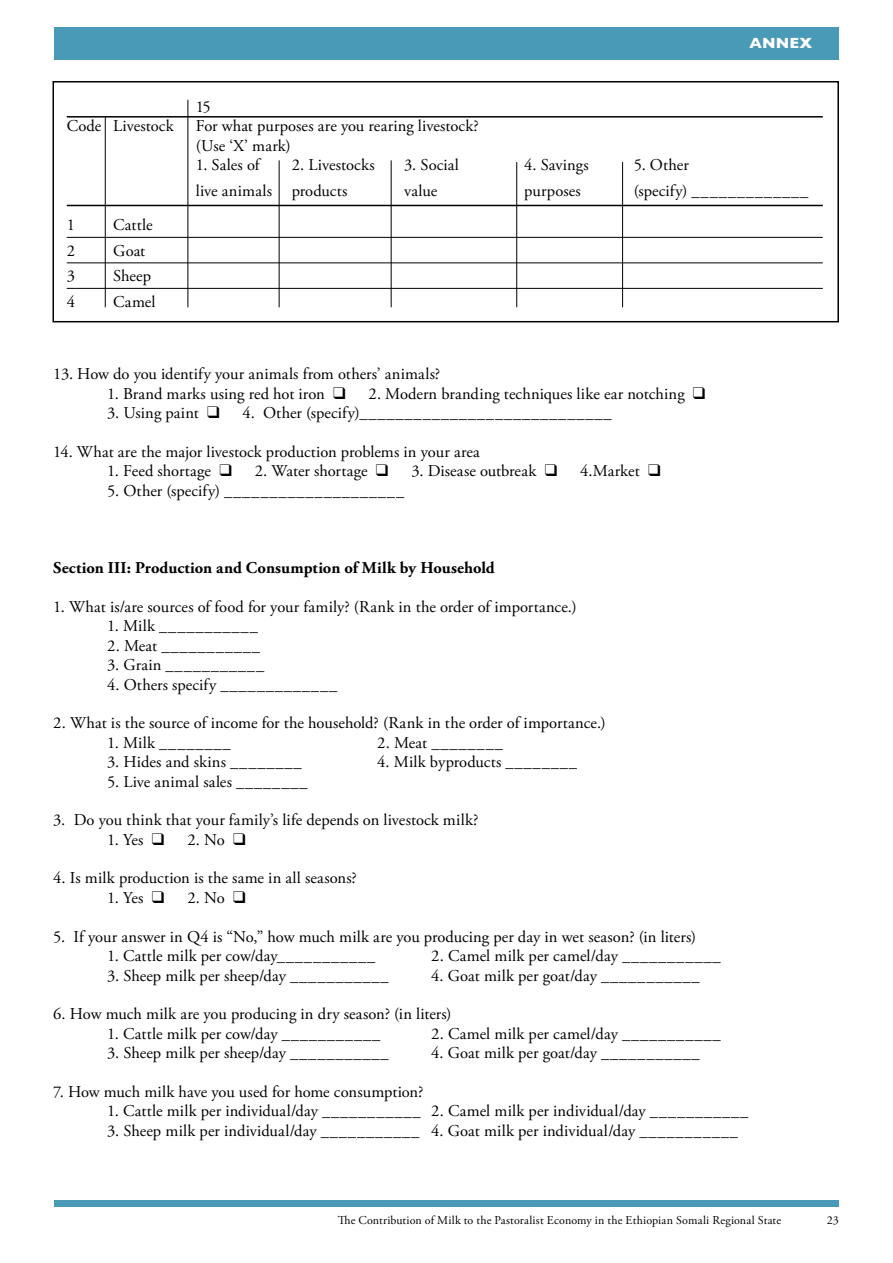
<style>
.page{position:relative;width:893px;height:1263px;background:#fff}
.page>*{position:absolute;margin:0;border:0;box-sizing:border-box;transform-origin:0 0}
.body_copy{font:16.5px "Adobe Garamond Pro";letter-spacing:.005em;color:#000}
.body_copy-2{font:700 16.5px "Adobe Garamond Pro";color:#000}
.subhead{font:700 15px "Gill Sans";letter-spacing:.005em;color:#fff}
.t1{font:12px "Adobe Garamond Pro";letter-spacing:.015em;color:#000}
</style>
<div class="page">
<div style="left:54px;top:1201px;width:785px;height:6px;background:#489ab6"></div>
<div style="left:52px;top:81px;width:787px;height:241px;border:2px solid #000"></div>
<div style="left:54px;top:27px;width:785px;height:32px;background:#489ab6"></div>
<hr style="left:67px;top:116px;width:756px;height:2px;background:#000">
<hr style="left:67px;top:205px;width:756px;height:1px;background:#000">
<hr style="left:67px;top:237px;width:756px;height:1px;background:#000">
<hr style="left:67px;top:262px;width:756px;height:1px;background:#000">
<hr style="left:67px;top:288px;width:756px;height:1px;background:#000">
<hr style="left:105px;top:117px;width:1px;height:190px;background:#000">
<hr style="left:279px;top:160px;width:1px;height:147px;background:#000">
<hr style="left:391px;top:160px;width:1px;height:147px;background:#000">
<hr style="left:188px;top:100px;width:1px;height:207px;background:#000">
<hr style="left:516px;top:162px;width:1px;height:145px;background:#000">
<hr style="left:622px;top:162px;width:1px;height:145px;background:#000">
<p class="body_copy" style="left:196px;top:97px;width:17px">15</p>
<p class="subhead" style="left:749px;top:34px;width:64px">ANNEX</p>
<p class="body_copy" style="left:67px;top:116px;width:108px">Code Livestock</p>
<p class="body_copy" style="left:196px;top:116px;width:285px">For what purposes are you rearing livestock?</p>
<p class="body_copy" style="left:196px;top:136px;width:97px">(Use ‘X’ mark)</p>
<p class="body_copy" style="left:196px;top:155px;width:65px">1. Sales of</p>
<p class="body_copy" style="left:292px;top:155px;width:84px">2. Livestocks</p>
<p class="body_copy" style="left:404px;top:155px;width:56px">3. Social</p>
<p class="body_copy" style="left:524px;top:155px;width:66px">4. Savings</p>
<p class="body_copy" style="left:634px;top:155px;width:57px">5. Other</p>
<p class="body_copy" style="left:196px;top:181px;width:153px">live animals products</p>
<p class="body_copy" style="left:404px;top:181px;width:35px">value</p>
<p class="body_copy" style="left:524px;top:181px;width:58px">purposes</p>
<p class="body_copy" style="left:634px;top:181px;width:176px">(specify) _____________</p>
<p class="body_copy" style="left:67px;top:215px;width:10px">1</p>
<p class="body_copy" style="left:113px;top:215px;width:41px">Cattle</p>
<p class="body_copy" style="left:67px;top:241px;width:10px">2</p>
<p class="body_copy" style="left:113px;top:241px;width:34px">Goat</p>
<p class="body_copy" style="left:67px;top:266px;width:10px">3</p>
<p class="body_copy" style="left:113px;top:266px;width:39px">Sheep</p>
<p class="body_copy" style="left:67px;top:292px;width:10px">4</p>
<p class="body_copy" style="left:113px;top:292px;width:44px">Camel</p>
<p class="body_copy" style="left:53px;top:364px;width:388px">13. How do you identify your animals from others’ animals?</p>
<p class="body_copy" style="left:107px;top:383px;width:240px">1. Brand marks using red hot iron ❑</p>
<p class="body_copy" style="left:368px;top:383px;width:338px">2. Modern branding techniques like ear notching ❑</p>
<p class="body_copy" style="left:107px;top:403px;width:114px">3. Using paint ❑</p>
<p class="body_copy" style="left:242px;top:403px;width:371px">4. Other (specify)____________________________</p>
<p class="body_copy" style="left:53px;top:441px;width:428px">14. What are the major livestock production problems in your area</p>
<p class="body_copy" style="left:107px;top:461px;width:126px">1. Feed shortage ❑</p>
<p class="body_copy" style="left:255px;top:461px;width:135px">2. Water shortage ❑</p>
<p class="body_copy" style="left:411px;top:461px;width:147px">3. Disease outbreak ❑</p>
<p class="body_copy" style="left:580px;top:461px;width:82px">4.Market ❑</p>
<p class="body_copy" style="left:107px;top:480px;width:298px">5. Other (specify) ____________________</p>
<p class="body_copy-2" style="left:53px;top:558px;width:443px">Section III: Production and Consumption of Milk by Household</p>
<p class="body_copy" style="left:53px;top:596px;width:525px">1. What is/are sources of food for your family? (Rank in the order of importance.)</p>
<p class="body_copy" style="left:107px;top:616px;width:152px">1. Milk ___________</p>
<p class="body_copy" style="left:107px;top:635px;width:154px">2. Meat ___________</p>
<p class="body_copy" style="left:107px;top:655px;width:159px">3. Grain ___________</p>
<p class="body_copy" style="left:107px;top:674px;width:232px">4. Others specify _____________</p>
<p class="body_copy" style="left:53px;top:713px;width:554px">2. What is the source of income for the household? (Rank in the order of importance.)</p>
<p class="body_copy" style="left:107px;top:732px;width:125px">1. Milk ________</p>
<p class="body_copy" style="left:377px;top:732px;width:127px">2. Meat ________</p>
<p class="body_copy" style="left:107px;top:752px;width:196px">3. Hides and skins ________</p>
<p class="body_copy" style="left:377px;top:752px;width:201px">4. Milk byproducts ________</p>
<p class="body_copy" style="left:107px;top:771px;width:202px">5. Live animal sales ________</p>
<p class="body_copy" style="left:53px;top:810px;width:427px">3. Do you think that your family’s life depends on livestock milk?</p>
<p class="body_copy" style="left:107px;top:830px;width:59px">1. Yes ❑</p>
<p class="body_copy" style="left:187px;top:830px;width:60px">2. No ❑</p>
<p class="body_copy" style="left:53px;top:868px;width:305px">4. Is milk production is the same in all seasons?</p>
<p class="body_copy" style="left:107px;top:888px;width:59px">1. Yes ❑</p>
<p class="body_copy" style="left:187px;top:888px;width:60px">2. No ❑</p>
<p class="body_copy" style="left:53px;top:926px;width:644px">5. If your answer in Q4 is “No,” how much milk are you producing per day in wet season? (in liters)</p>
<p class="body_copy" style="left:107px;top:946px;width:270px">1. Cattle milk per cow/day___________</p>
<p class="body_copy" style="left:431px;top:946px;width:291px">2. Camel milk per camel/day ___________</p>
<p class="body_copy" style="left:107px;top:965px;width:283px">3. Sheep milk per sheep/day ___________</p>
<p class="body_copy" style="left:431px;top:965px;width:270px">4. Goat milk per goat/day ___________</p>
<p class="body_copy" style="left:53px;top:1004px;width:400px">6. How much milk are you producing in dry season? (in liters)</p>
<p class="body_copy" style="left:107px;top:1023px;width:275px">1. Cattle milk per cow/day ___________</p>
<p class="body_copy" style="left:431px;top:1023px;width:291px">2. Camel milk per camel/day ___________</p>
<p class="body_copy" style="left:107px;top:1043px;width:283px">3. Sheep milk per sheep/day ___________</p>
<p class="body_copy" style="left:431px;top:1043px;width:270px">4. Goat milk per goat/day ___________</p>
<p class="body_copy" style="left:53px;top:1082px;width:372px">7. How much milk have you used for home consumption?</p>
<p class="body_copy" style="left:107px;top:1101px;width:643px">1. Cattle milk per individual/day ___________ 2. Camel milk per individual/day ___________</p>
<p class="body_copy" style="left:107px;top:1121px;width:632px">3. Sheep milk per individual/day ___________ 4. Goat milk per individual/day ___________</p>
<p class="t1" style="left:338px;top:1213px;width:445px">The Contribution of Milk to the Pastoralist Economy in the Ethiopian Somali Regional State</p>
<p class="t1" style="left:827px;top:1213px;width:13px">23</p>
</div>
